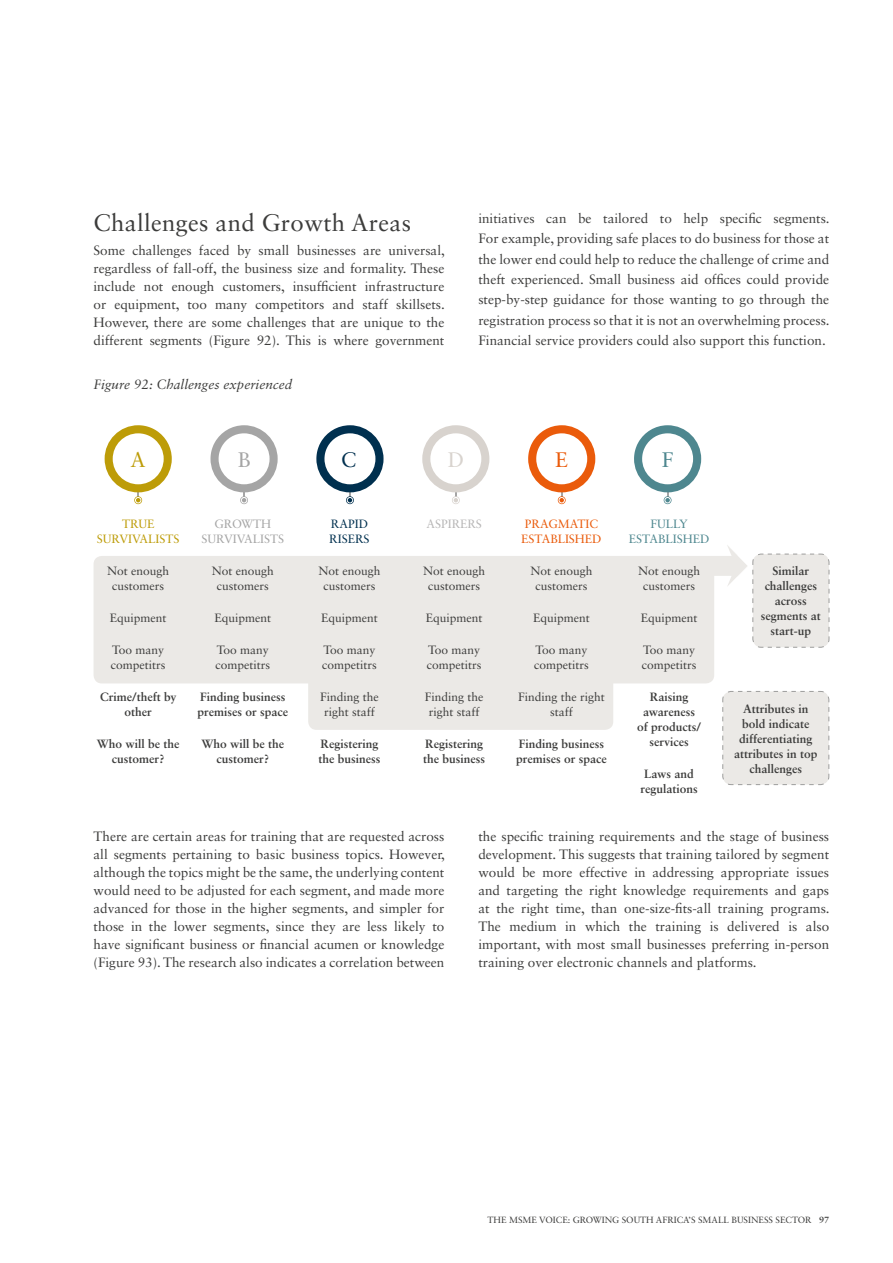
<style>
.page{position:relative;width:893px;height:1263px;background:#fff}
.page>*{position:absolute;margin:0;border:0;box-sizing:border-box;transform-origin:0 0}
.t1{font:24px "Sabon LT Std";letter-spacing:.015em;color:#3c3c3b}
.t2{font:21px "Sabon LT Std";color:#bd9c08}
.t3{font:21px "Sabon LT Std";color:#a5a5a5}
.t4{font:21px "Sabon LT Std";color:#00304f}
.t5{font:21px "Sabon LT Std";color:#d8d3ce}
.t6{font:21px "Sabon LT Std";color:#ea5b0b}
.t7{font:21px "Sabon LT Std";color:#4e878f}
.t8{font:13.5px/18px "Sabon LT Std";color:#3c3c3b;text-align:justify}
.t9{font:italic 13.5px "Sabon LT Std";color:#3c3c3b}
.t10{font:12px/15px "Sabon LT Std";color:#3c3c3b;text-align:center}
.t11{font:700 12px/15px "Sabon LT Std";color:#3c3c3b;text-align:center}
.t12{font:12px/15px "Sabon LT Std";color:#ea5b0b}
.t13{font:12px/15px "Sabon LT Std";color:#a5a5a5;text-align:center}
.t14{font:12px/15px "Sabon LT Std";color:#bd9c08;text-align:center}
.t15{font:12px/15px "Sabon LT Std";color:#4e878f;text-align:center}
.t16{font:12px/15px "Sabon LT Std";color:#00304f}
.t17{font:12px "Sabon LT Std";color:#b7b6b6}
.t18{font:9px "Sabon LT Std";color:#3c3c3b}
.s1{font-weight:700}
</style>
<div class="page">
<svg style="left:94px;top:545px;width:653px;height:185px;fill:#ebe9e6"></svg>
<svg style="left:105px;top:425px;width:67px;height:79px"></svg>
<svg style="left:210px;top:425px;width:68px;height:79px"></svg>
<svg style="left:422px;top:425px;width:67px;height:79px"></svg>
<svg style="left:528px;top:425px;width:67px;height:79px"></svg>
<svg style="left:634px;top:425px;width:67px;height:79px"></svg>
<svg style="left:316px;top:425px;width:68px;height:79px"></svg>
<div style="left:752px;top:554px;width:78px;height:94px;background:#ebe9e6"></div>
<div style="left:722px;top:691px;width:108px;height:94px;background:#ebe9e6"></div>
<h1 class="t1" style="left:94px;top:208px;width:319px">Challenges and Growth Areas</h1>
<p class="t8" style="left:94px;top:241px;width:353px">Some challenges faced by small businesses are universal, regardless of fall-off, the business size and formality. These include not enough customers, insufficient infrastructure or equipment, too many competitors and staff skillsets.<br>However, there are some challenges that are unique to the different segments (Figure 92). This is where government</p>
<p class="t9" style="left:94px;top:377px;width:200px">Figure 92: Challenges experienced</p>
<p class="t8" style="left:478px;top:208px;width:353px;line-height:20.4px">initiatives can be tailored to help specific segments.<br>For example, providing safe places to do business for those at the lower end could help to reduce the challenge of crime and theft experienced. Small business aid offices could provide step-by-step guidance for those wanting to go through the registration process so that it is not an overwhelming process.<br>Financial service providers could also support this function.</p>
<h2 class="t2" style="left:131px;top:447px;width:17px">A</h2>
<h2 class="t3" style="left:238px;top:447px;width:14px">B</h2>
<h2 class="t4" style="left:341px;top:447px;width:17px">C</h2>
<h2 class="t5" style="left:448px;top:447px;width:18px">D</h2>
<h2 class="t6" style="left:555px;top:447px;width:14px">E</h2>
<h2 class="t7" style="left:662px;top:447px;width:13px">F</h2>
<p class="t14" style="left:97px;top:516px;width:84px">TRUE<br>SURVIVALISTS</p>
<p class="t10" style="left:107px;top:563px;width:64px">Not enough customers</p>
<p class="t10" style="left:110px;top:610px;width:58px">Equipment</p>
<p class="t10" style="left:111px;top:642px;width:56px;text-align:left">Too many competitrs</p>
<p class="t11" style="left:100px;top:689px;width:78px">Crime/theft by other</p>
<p class="t11" style="left:97px;top:736px;width:84px">Who will be the customer?</p>
<p class="t13" style="left:202px;top:516px;width:84px">GROWTH<br>SURVIVALISTS</p>
<p class="t10" style="left:212px;top:563px;width:64px">Not enough customers</p>
<p class="t10" style="left:214px;top:610px;width:58px">Equipment</p>
<p class="t10" style="left:215px;top:642px;width:56px;text-align:left">Too many competitrs</p>
<p class="t11" style="left:197px;top:689px;width:92px;text-align:left">Finding business premises or space</p>
<p class="t11" style="left:201px;top:736px;width:84px">Who will be the customer?</p>
<p class="t16" style="left:329px;top:516px;width:42px">RAPID<br>RISERS</p>
<p class="t10" style="left:318px;top:563px;width:64px">Not enough customers</p>
<p class="t10" style="left:321px;top:610px;width:58px">Equipment</p>
<p class="t10" style="left:322px;top:642px;width:56px;text-align:left">Too many competitrs</p>
<p class="t10" style="left:320px;top:689px;width:60px">Finding the right staff</p>
<p class="t11" style="left:318px;top:736px;width:64px;text-align:left">Registering the business</p>
<p class="t17" style="left:426px;top:517px;width:57px">ASPIRERS</p>
<p class="t10" style="left:423px;top:563px;width:64px">Not enough customers</p>
<p class="t10" style="left:426px;top:610px;width:58px">Equipment</p>
<p class="t10" style="left:427px;top:642px;width:56px;text-align:left">Too many competitrs</p>
<p class="t10" style="left:425px;top:689px;width:60px">Finding the right staff</p>
<p class="t11" style="left:423px;top:736px;width:64px;text-align:left">Registering the business</p>
<p class="t12" style="left:521px;top:516px;width:82px">PRAGMATIC<br>ESTABLISHED</p>
<p class="t10" style="left:530px;top:563px;width:64px">Not enough customers</p>
<p class="t10" style="left:533px;top:610px;width:58px">Equipment</p>
<p class="t10" style="left:534px;top:642px;width:56px;text-align:left">Too many competitrs</p>
<p class="t10" style="left:518px;top:689px;width:88px">Finding the right staff</p>
<p class="t11" style="left:516px;top:736px;width:92px;text-align:left">Finding business premises or space</p>
<p class="t15" style="left:629px;top:516px;width:82px">FULLY<br>ESTABLISHED</p>
<p class="t10" style="left:638px;top:563px;width:64px">Not enough customers</p>
<p class="t10" style="left:641px;top:610px;width:58px">Equipment</p>
<p class="t10" style="left:642px;top:642px;width:56px;text-align:left">Too many competitrs</p>
<p class="t11" style="left:637px;top:689px;width:66px">Raising awareness of products/ services</p>
<p class="t11" style="left:640px;top:766px;width:59px">Laws and regulations</p>
<p class="t11" style="left:761px;top:563px;width:61px">Similar challenges across segments at start-up</p>
<p class="t11" style="left:734px;top:701px;width:85px">Attributes in bold indicate differentiating attributes in top challenges</p>
<p class="t8" style="left:94px;top:827px;width:353px">There are certain areas for training that are requested across all segments pertaining to basic business topics. However, although the topics might be the same, the underlying content would need to be adjusted for each segment, and made more advanced for those in the higher segments, and simpler for those in the lower segments, since they are less likely to have significant business or financial acumen or knowledge (Figure 93). The research also indicates a correlation between</p>
<p class="t8" style="left:478px;top:827px;width:353px">the specific training requirements and the stage of business development. This suggests that training tailored by segment would be more effective in addressing appropriate issues and targeting the right knowledge requirements and gaps at the right time, than one-size-fits-all training programs.<br>The medium in which the training is delivered is also important, with most small businesses preferring in-person training over electronic channels and platforms.</p>
<p class="t18" style="left:487px;top:1214px;width:343px">THE MSME VOICE: GROWING SOUTH AFRICA’S SMALL BUSINESS SECTOR <span class="s1">97</span></p>
</div>
